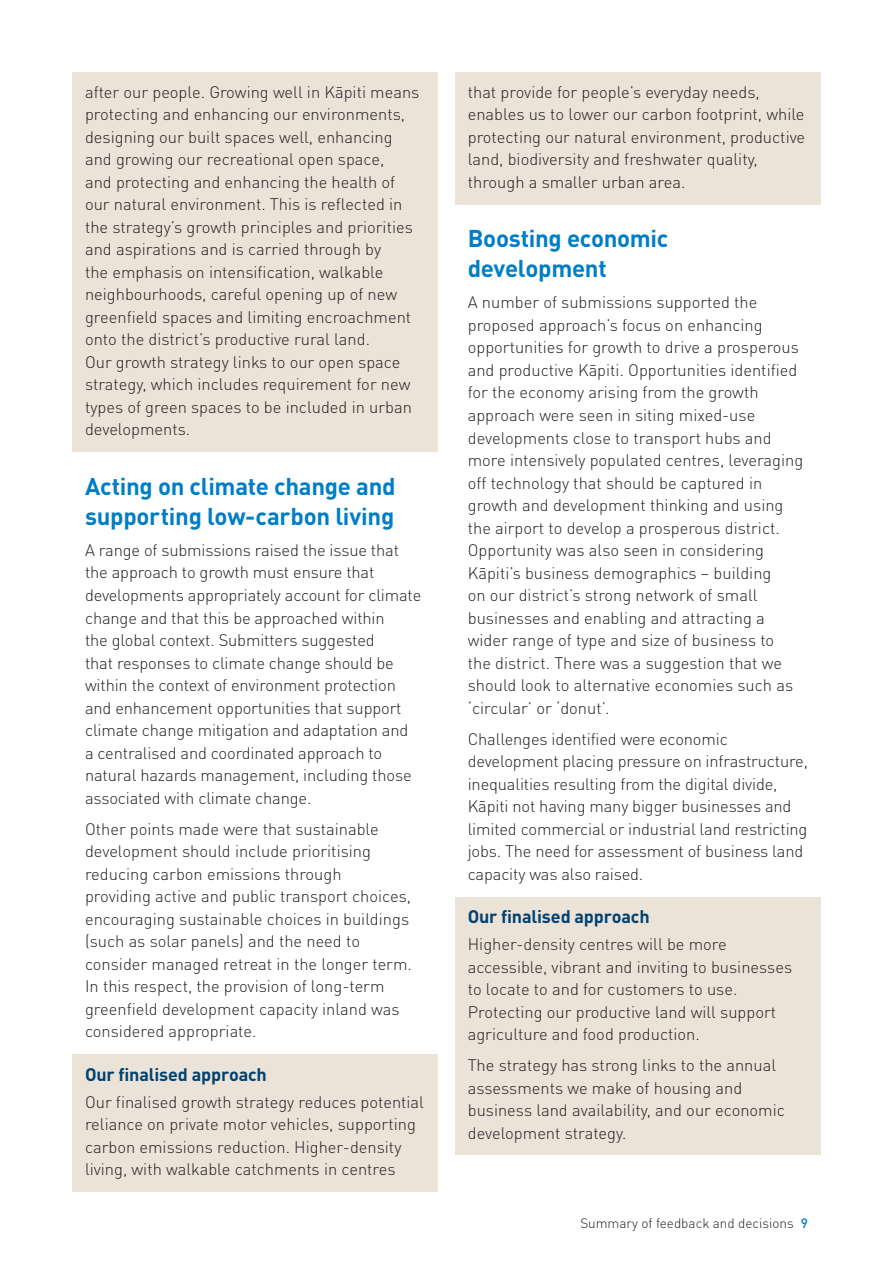
<style>
.page{position:relative;width:893px;height:1263px;background:#fff}
.page>*{position:absolute;margin:0;border:0;box-sizing:border-box;transform-origin:0 0}
.head_2{font:700 24px/30px "DIN Pro";letter-spacing:-.015em;color:#007ec5}
.head_3{font:700 18px "DIN Pro";letter-spacing:-.01em;color:#004271}
.bodycopy{font:300 16.5px/22.5px "DIN Pro";color:#231f20}
.t1{font:300 13.5px "DIN Pro";color:#231f20}
.s1{font-weight:500;color:#007ec5}
</style>
<div class="page">
<div style="left:72px;top:72px;width:366px;height:380px;background:#ebe2d8"></div>
<div style="left:72px;top:1054px;width:366px;height:44px;background:#ebe2d8"></div>
<div style="left:72px;top:1082px;width:366px;height:110px;background:#ebe2d8"></div>
<div style="left:455px;top:72px;width:366px;height:132px;background:#ebe2d8"></div>
<div style="left:455px;top:897px;width:366px;height:43px;background:#ebe2d8"></div>
<div style="left:455px;top:925px;width:366px;height:132px;background:#ebe2d8"></div>
<div style="left:455px;top:1046px;width:366px;height:109px;background:#ebe2d8"></div>
<p class="bodycopy" style="left:85px;top:79px;width:336px">after our people. Growing well in Kāpiti means protecting and enhancing our environments, designing our built spaces well, enhancing and growing our recreational open space,<br>and protecting and enhancing the health of our natural environment. This is reflected in the strategy’s growth principles and priorities and aspirations and is carried through by<br>the emphasis on intensification, walkable neighbourhoods, careful opening up of new greenfield spaces and limiting encroachment onto the district’s productive rural land.<br>Our growth strategy links to our open space strategy, which includes requirement for new types of green spaces to be included in urban developments.</p>
<p class="head_2" style="left:85px;top:468px;width:312px">Acting on climate change and supporting low-carbon living</p>
<p class="bodycopy" style="left:85px;top:537px;width:338px">A range of submissions raised the issue that the approach to growth must ensure that developments appropriately account for climate change and that this be approached within<br>the global context. Submitters suggested<br>that responses to climate change should be within the context of environment protection and enhancement opportunities that support climate change mitigation and adaptation and<br>a centralised and coordinated approach to natural hazards management, including those associated with climate change.</p>
<p class="bodycopy" style="left:85px;top:816px;width:328px">Other points made were that sustainable development should include prioritising reducing carbon emissions through<br>providing active and public transport choices, encouraging sustainable choices in buildings (such as solar panels) and the need to consider managed retreat in the longer term.<br>In this respect, the provision of long-term greenfield development capacity inland was considered appropriate.</p>
<p class="head_3" style="left:85px;top:1059px;width:183px">Our finalised approach</p>
<p class="bodycopy" style="left:85px;top:1089px;width:340px">Our finalised growth strategy reduces potential reliance on private motor vehicles, supporting carbon emissions reduction. Higher-density living, with walkable catchments in centres</p>
<p class="bodycopy" style="left:468px;top:79px;width:339px">that provide for people’s everyday needs, enables us to lower our carbon footprint, while protecting our natural environment, productive land, biodiversity and freshwater quality, through a smaller urban area.</p>
<p class="head_2" style="left:468px;top:221px;width:202px">Boosting economic development</p>
<p class="bodycopy" style="left:468px;top:290px;width:337px">A number of submissions supported the proposed approach’s focus on enhancing opportunities for growth to drive a prosperous and productive Kāpiti. Opportunities identified for the economy arising from the growth approach were seen in siting mixed-use developments close to transport hubs and more intensively populated centres, leveraging off technology that should be captured in growth and development thinking and using the airport to develop a prosperous district.<br>Opportunity was also seen in considering Kāpiti’s business demographics – building<br>on our district’s strong network of small businesses and enabling and attracting a wider range of type and size of business to<br>the district. There was a suggestion that we should look to alternative economies such as ‘circular’ or ‘donut’.</p>
<p class="bodycopy" style="left:468px;top:726px;width:342px">Challenges identified were economic development placing pressure on infrastructure, inequalities resulting from the digital divide, Kāpiti not having many bigger businesses and limited commercial or industrial land restricting jobs. The need for assessment of business land capacity was also raised.</p>
<p class="head_3" style="left:468px;top:902px;width:183px">Our finalised approach</p>
<p class="bodycopy" style="left:468px;top:931px;width:326px">Higher-density centres will be more accessible, vibrant and inviting to businesses to locate to and for customers to use.<br>Protecting our productive land will support agriculture and food production.</p>
<p class="bodycopy" style="left:468px;top:1052px;width:319px">The strategy has strong links to the annual assessments we make of housing and business land availability, and our economic development strategy.</p>
<p class="t1" style="left:580px;top:1212px;width:229px">Summary of feedback and decisions <span class="s1">9</span></p>
</div>
